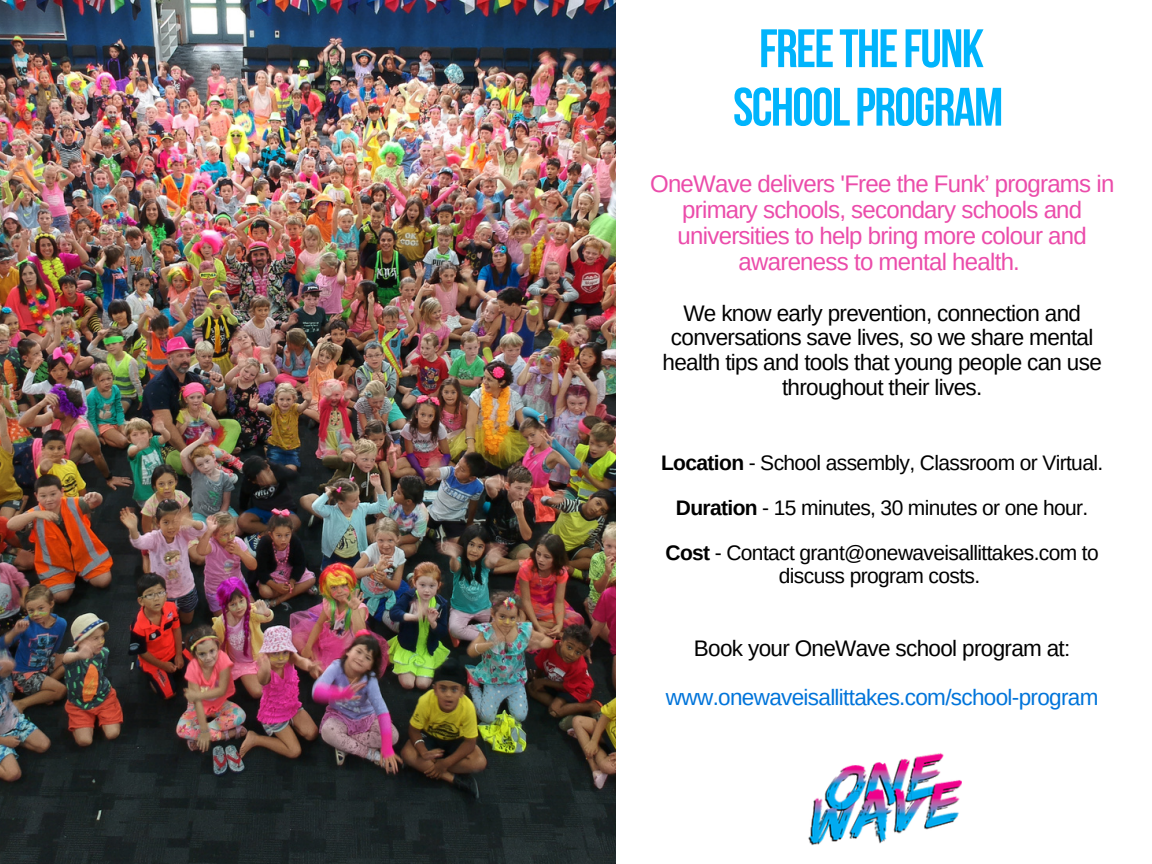
<style>
.page{position:relative;width:1152px;height:864px;background:#fff}
.page>*{position:absolute;margin:0;border:0;box-sizing:border-box;transform-origin:0 0}
.t1{font:700 54px/58.5px "Bebas Neue";letter-spacing:-.03em;color:#00b4fc;text-align:center}
.t2{font:24px/25.8px "Arimo";letter-spacing:-.03em;color:#eb4caa;text-align:center}
.t3{font:22.5px/24.8px "Arimo";letter-spacing:-.03em;color:#000;text-align:center}
.t4{font:22.5px "Arimo";letter-spacing:-.03em;color:#0074da}
.t5{font:21px/45px "Arimo";letter-spacing:-.03em;color:#000;text-align:center}
.s1{font-weight:700}
</style>
<div class="page">
<img style="left:0;top:0;width:615px;height:864px">
<img style="left:808px;top:752px;width:153px;height:93px">
<h1 class="t1" style="left:733px;top:24px;width:272px">FREETHEFUNK<br>SCHOOLPROGRAM</h1>
<p class="t2" style="left:650px;top:171px;width:466px">OneWave delivers 'Free the Funk’ programs in primary schools, secondary schools and universities to help bring more colour and awareness to mental health.</p>
<p class="t3" style="left:663px;top:300px;width:441px">We know early prevention, connection and conversations save lives, so we share mental health tips and tools that young people can use throughout their lives.</p>
<p class="t5" style="left:661px;top:440px;width:444px"><span class="s1">Location</span> - School assembly, Classroom or Virtual.<br><span class="s1">Duration</span> - 15 minutes, 30 minutes or one hour.<br><span class="s1">Cost</span> - Contact grant@onewaveisallittakes.com to</p>
<p class="t5" style="left:779px;top:553px;width:203px">discuss program costs.</p>
<p class="t3" style="left:694px;top:636px;width:378px">Book your OneWave school program at:</p>
<p class="t4" style="left:666px;top:685px;width:434px">www.onewaveisallittakes.com/school-program</p>
</div>
